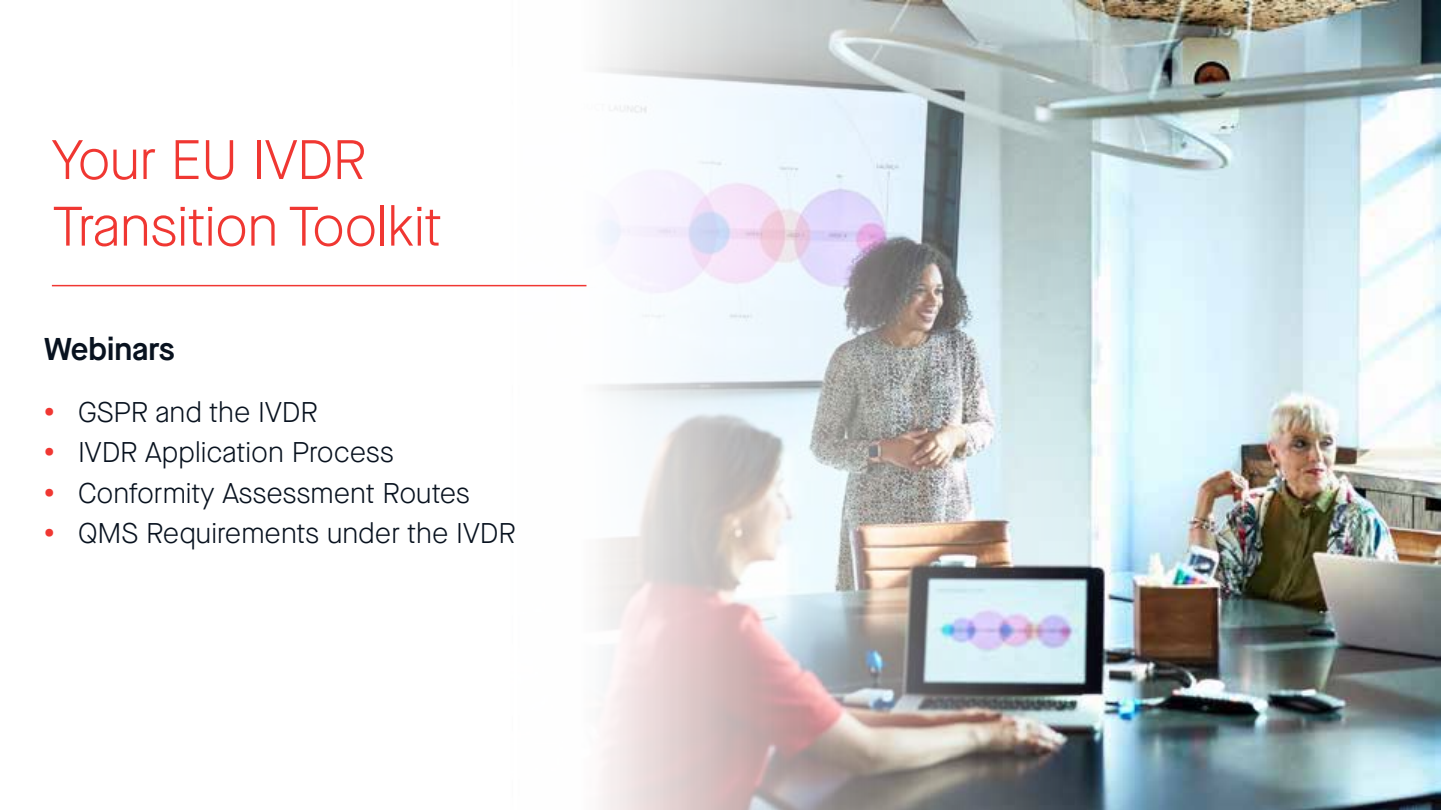
<style>
.page{position:relative;width:1441px;height:810px;background:#fff}
.page>*{position:absolute;margin:0;border:0;box-sizing:border-box;transform-origin:0 0}
.t1{font:300 55.5px/66.6px "Maison Neue";letter-spacing:-.01em;color:#f03732}
.t2{font:600 31.5px "Maison Neue";color:#08121f}
.t3{font:300 28.5px "Maison Neue";color:#08121f}
.s1{font-weight:700;font-size:31.5px;color:#f03732}
</style>
<div class="page">
<img style="left:1107px;top:0;width:333px;height:810px">
<img style="left:507px;top:0;width:600px;height:810px">
<hr style="left:52px;top:285px;width:534px;height:1px;background:#f03732">
<h1 class="t1" style="left:52px;top:126px;width:391px">Your EU IVDR<br>Transition Toolkit</h1>
<p class="t2" style="left:44px;top:327px;width:132px">Webinars</p>
<p class="t3" style="left:44px;top:393px;width:275px"><span class="s1">•</span> GSPR and the IVDR</p>
<p class="t3" style="left:44px;top:434px;width:351px"><span class="s1">•</span> IVDR Application Process</p>
<p class="t3" style="left:44px;top:474px;width:427px"><span class="s1">•</span> Conformity Assessment Routes</p>
<p class="t3" style="left:44px;top:515px;width:473px"><span class="s1">•</span> QMS Requirements under the IVDR</p>
</div>
